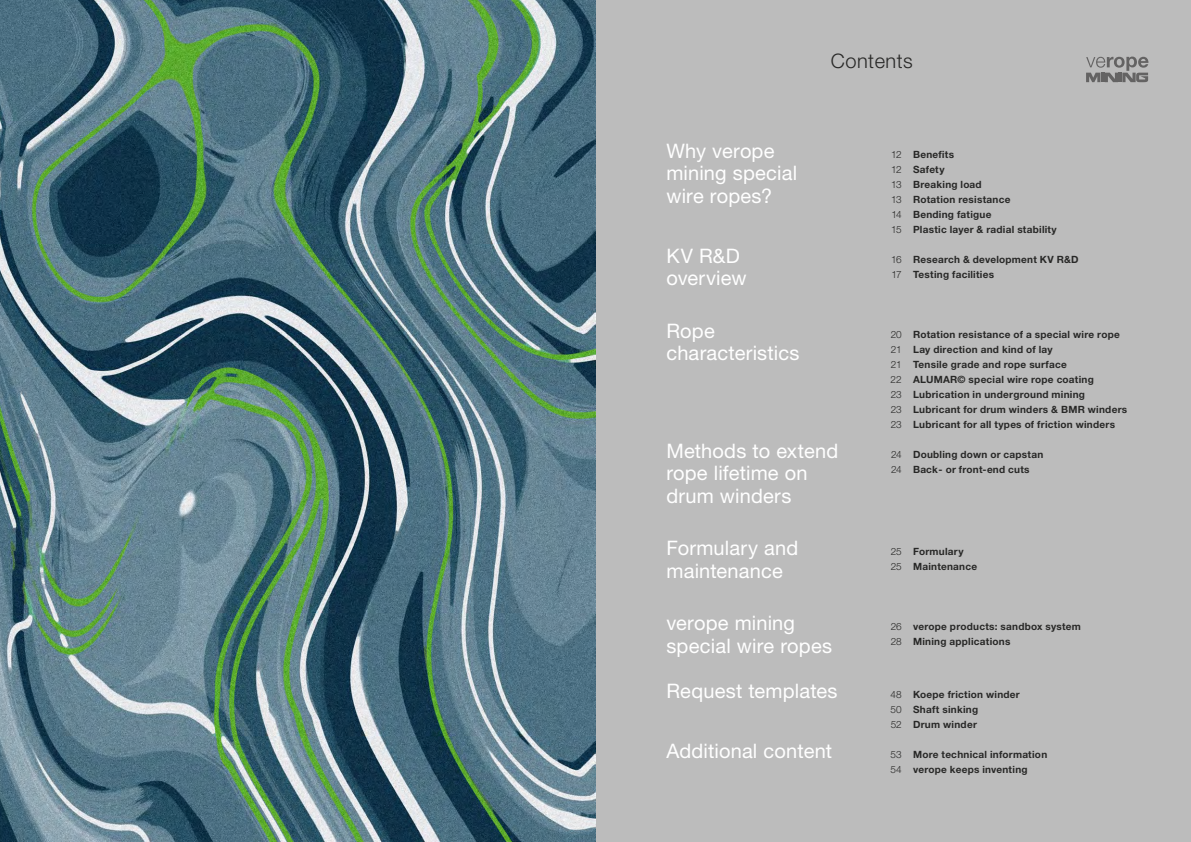
<style>
.page{position:relative;width:1191px;height:842px;background:#bcbcbc}
.page>*{position:absolute;margin:0;border:0;box-sizing:border-box;transform-origin:0 0}
.t1{font:20px/22.5px "Helvetica Neue LT Std";letter-spacing:.01em;color:#fff}
.t2{font:300 20px "Helvetica Neue LT Std";letter-spacing:.025em;color:#282827}
.t3{font:700 10px/15px "Helvetica Neue LT Std";letter-spacing:.025em;color:#282827}
.t4{font:300 10px/15px "Helvetica Neue LT Std";letter-spacing:-.02em;color:#282827}
</style>
<div class="page">
<img style="left:0;top:0;width:595px;height:842px">
<svg style="left:1086px;top:57px;width:62px;height:25px"></svg>
<h1 class="t1" style="left:666px;top:139px;width:132px">Why verope mining special wire ropes?</h1>
<h1 class="t1" style="left:666px;top:244px;width:82px">KV R&amp;D overview</h1>
<h1 class="t1" style="left:666px;top:319px;width:135px">Rope characteristics</h1>
<h1 class="t2" style="left:831px;top:48px;width:84px">Contents</h1>
<p class="t4" style="left:891px;top:146px;width:12px;text-align:justify">12<br>12<br>13<br>13<br>14<br>15</p>
<p class="t4" style="left:891px;top:251px;width:12px">16<br>17</p>
<p class="t3" style="left:913px;top:146px;width:145px">Benefits<br>Safety<br>Breaking load<br>Rotation resistance<br>Bending fatigue<br>Plastic layer &amp; radial stability</p>
<p class="t3" style="left:913px;top:251px;width:167px">Research &amp; development KV R&amp;D<br>Testing facilities</p>
<p class="t4" style="left:890px;top:326px;width:13px;text-align:justify">20<br>21<br>21<br>22<br>23<br>23<br>23</p>
<p class="t3" style="left:913px;top:326px;width:216px">Rotation resistance of a special wire rope Lay direction and kind of lay<br>Tensile grade and rope surface<br>ALUMAR© special wire rope coating Lubrication in underground mining Lubricant for drum winders &amp; BMR winders Lubricant for all types of friction winders</p>
<h1 class="t1" style="left:666px;top:439px;width:173px">Methods to extend rope lifetime on drum winders</h1>
<h1 class="t1" style="left:666px;top:536px;width:133px">Formulary and maintenance</h1>
<h1 class="t1" style="left:666px;top:611px;width:167px">verope mining special wire ropes</h1>
<h1 class="t1" style="left:666px;top:679px;width:173px">Request templates</h1>
<h1 class="t1" style="left:666px;top:739px;width:167px">Additional content</h1>
<p class="t4" style="left:891px;top:446px;width:12px">24<br>24</p>
<p class="t3" style="left:913px;top:446px;width:132px">Doubling down or capstan<br>Back- or front-end cuts</p>
<p class="t4" style="left:891px;top:544px;width:12px">25<br>25</p>
<p class="t3" style="left:913px;top:544px;width:66px">Formulary<br>Maintenance</p>
<p class="t4" style="left:890px;top:619px;width:13px">26<br>28</p>
<p class="t3" style="left:913px;top:619px;width:169px">verope products: sandbox system<br>Mining applications</p>
<p class="t4" style="left:890px;top:686px;width:13px;text-align:justify">48<br>50<br>52</p>
<p class="t4" style="left:890px;top:746px;width:13px">53<br>54</p>
<p class="t3" style="left:913px;top:686px;width:108px">Koepe friction winder<br>Shaft sinking<br>Drum winder</p>
<p class="t3" style="left:913px;top:746px;width:136px">More technical information verope keeps inventing</p>
</div>
